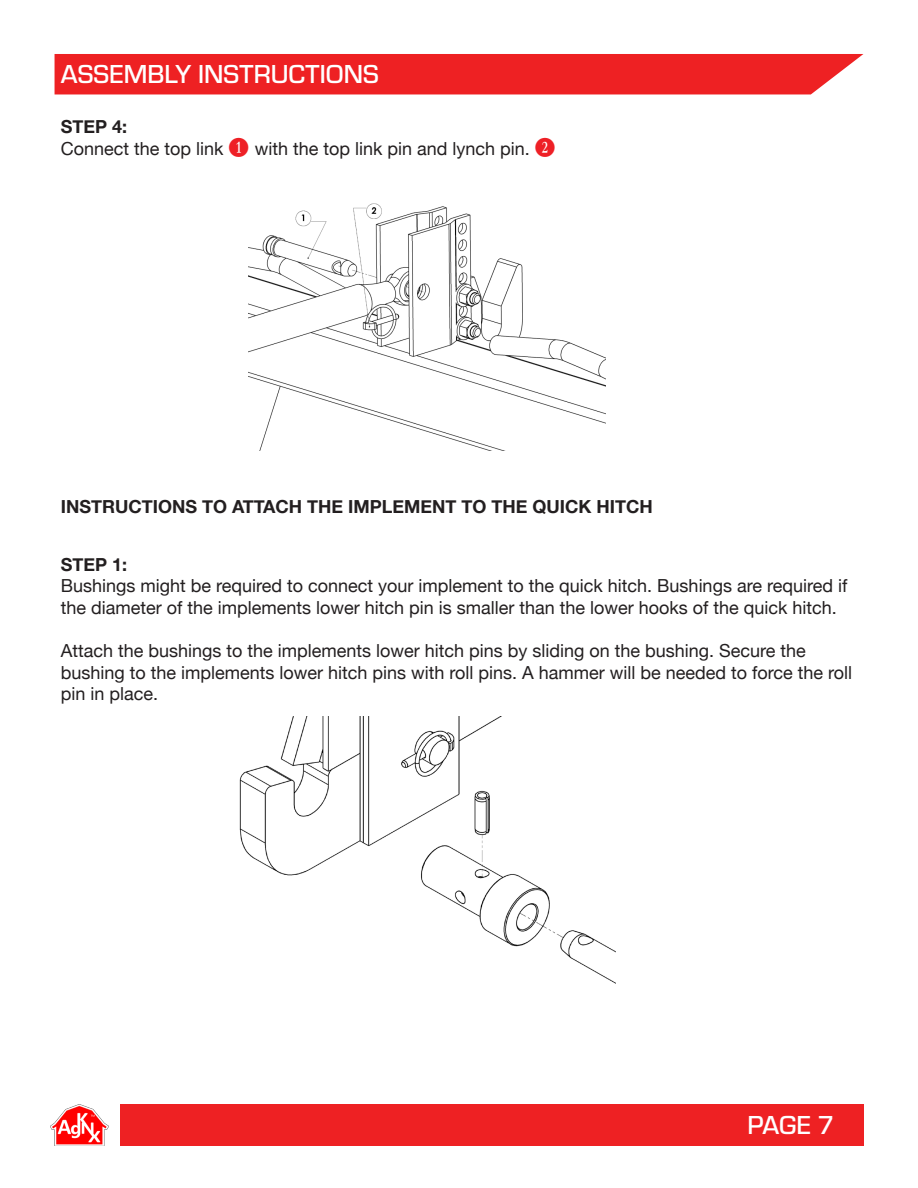
<style>
.page{position:relative;width:918px;height:1188px;background:#fff}
.page>*{position:absolute;margin:0;border:0;box-sizing:border-box;transform-origin:0 0}
.t1{font:500 27px "Eurostile";color:#fff}
.Body{font:18px/21.6px "Helvetica Neue";color:#231f20}
.Section{font:700 18px "Helvetica Neue";color:#231f20}
.s1{font-family:"Numberpile";color:#fff}
</style>
<div class="page">
<div style="left:120px;top:1105px;width:743px;height:41px;background:#ee2123"></div>
<div style="left:55px;top:54px;width:808px;height:40px;background:#ee2123"></div>
<img style="left:51px;top:1105px;width:57px;height:41px">
<img style="left:249px;top:203px;width:356px;height:248px">
<img style="left:239px;top:716px;width:376px;height:268px">
<h1 class="t1" style="left:61px;top:56px;width:320px">ASSEMBLY INSTRUCTIONS</h1>
<h3 class="Section" style="left:61px;top:113px;width:68px">STEP 4:</h3>
<p class="Body" style="left:61px;top:139px;width:496px">Connect the top link <span class="s1">B</span> with the top link pin and lynch pin. <span class="s1">C</span></p>
<h3 class="Section" style="left:61px;top:492px;width:594px">INSTRUCTIONS TO ATTACH THE IMPLEMENT TO THE QUICK HITCH</h3>
<h3 class="Section" style="left:61px;top:550px;width:68px">STEP 1:</h3>
<p class="Body" style="left:61px;top:576px;width:788px">Bushings might be required to connect your implement to the quick hitch. Bushings are required if the diameter of the implements lower hitch pin is smaller than the lower hooks of the quick hitch.</p>
<p class="Body" style="left:61px;top:641px;width:793px">Attach the bushings to the implements lower hitch pins by sliding on the bushing. Secure the bushing to the implements lower hitch pins with roll pins. A hammer will be needed to force the roll pin in place.</p>
<h1 class="t1" style="left:747px;top:1106px;width:89px">PAGE 7</h1>
</div>
